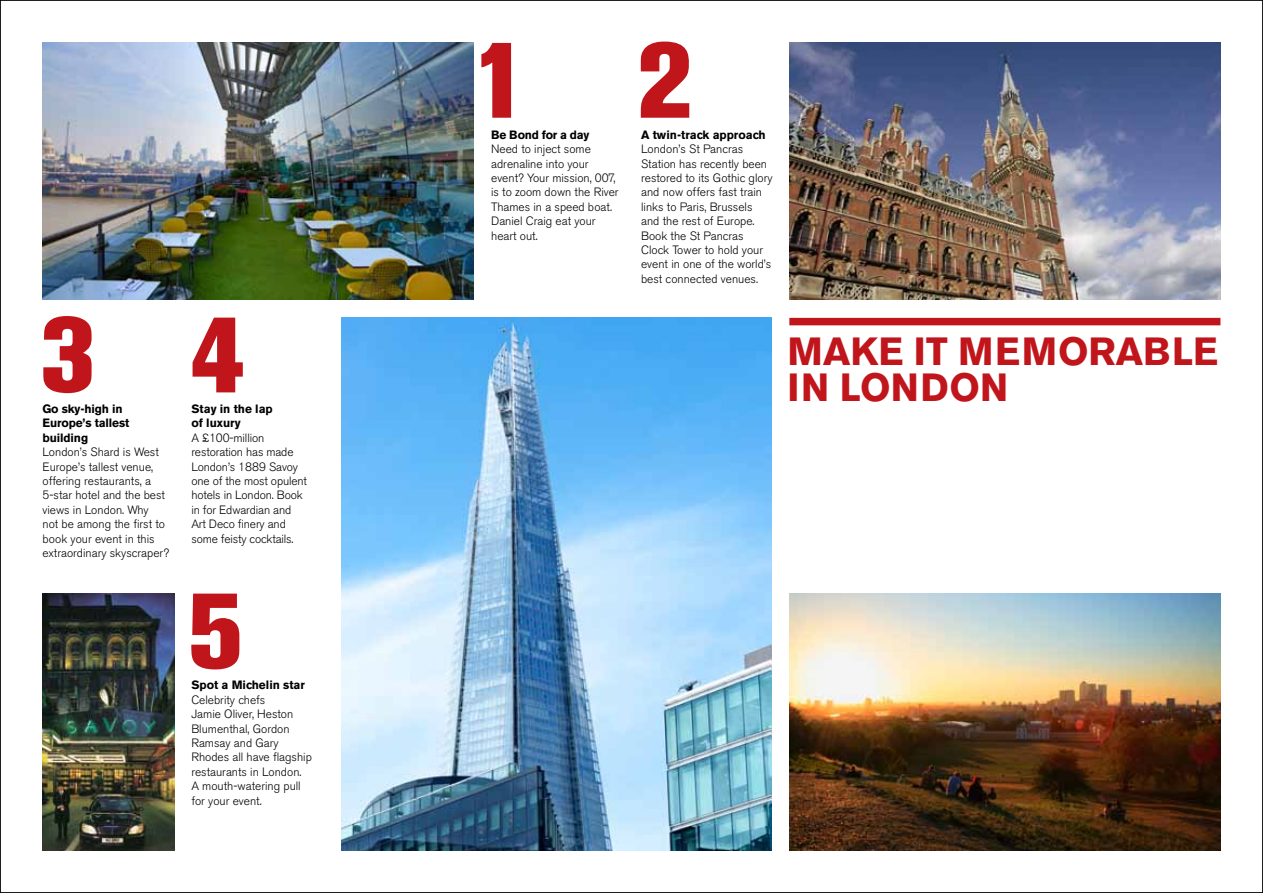
<style>
.page{position:relative;width:1263px;height:893px;background:#fff}
.page>*{position:absolute;margin:0;border:0;box-sizing:border-box;transform-origin:0 0}
.t1{font:800 105.9px "Akzidenz Grotesk BE";color:#c0151b}
.t2{font:700 39px "Akzidenz Grotesk BE";letter-spacing:.02em;color:#c0151b}
.t3{font:300 12px/14.4px "Akzidenz Grotesk BE";color:#000}
.t4{font:700 12px/14.4px "Akzidenz Grotesk BE";color:#000}
.t5{font:700 12px "Akzidenz Grotesk BE";letter-spacing:-.02em;color:#000}
</style>
<div class="page">
<img style="left:341px;top:318px;width:431px;height:532px">
<img style="left:790px;top:593px;width:430px;height:257px">
<img style="left:43px;top:43px;width:430px;height:257px">
<div style="left:789px;top:318px;width:431px;height:7px;background:#c0151b"></div>
<img style="left:790px;top:43px;width:430px;height:257px">
<img style="left:43px;top:593px;width:132px;height:257px">
<h1 class="t1" style="left:40px;top:294px;width:206px">3 4</h1>
<p class="t4" style="left:43px;top:402px;width:88px">Go sky-high in<br>Europe’s tallest building</p>
<p class="t3" style="left:43px;top:445px;width:128px">London’s Shard is West<br>Europe’s tallest venue, offering restaurants, a<br>5-star hotel and the best views in London. Why<br>not be among the first to book your event in this extraordinary skyscraper?</p>
<p class="t4" style="left:191px;top:402px;width:83px">Stay in the lap</p>
<p class="t4" style="left:191px;top:416px;width:51px">of luxury</p>
<p class="t3" style="left:191px;top:431px;width:117px">A £100-million restoration has made<br>London’s 1889 Savoy one of the most opulent hotels in London. Book in for Edwardian and<br>Art Deco finery and some feisty cocktails.</p>
<h1 class="t1" style="left:188px;top:570px;width:56px">5</h1>
<p class="t4" style="left:191px;top:678px;width:115px">Spot a Michelin star</p>
<p class="t3" style="left:191px;top:693px;width:122px">Celebrity chefs<br>Jamie Oliver, Heston<br>Blumenthal, Gordon<br>Ramsay and Gary<br>Rhodes all have flagship restaurants in London.<br>A mouth-watering pull for your event.</p>
<h1 class="t1" style="left:472px;top:19px;width:221px">1 2</h1>
<p class="t5" style="left:491px;top:128px;width:100px">Be Bond for a day</p>
<p class="t3" style="left:491px;top:142px;width:129px">Need to inject some adrenaline into your event? Your mission, 007, is to zoom down the River<br>Thames in a speed boat.<br>Daniel Craig eat your heart out.</p>
<p class="t4" style="left:641px;top:127px;width:126px">A twin-track approach</p>
<p class="t3" style="left:641px;top:142px;width:133px">London’s St Pancras<br>Station has recently been restored to its Gothic glory and now offers fast train links to Paris, Brussels and the rest of Europe.<br>Book the St Pancras<br>Clock Tower to hold your event in one of the world’s best connected venues.</p>
<h2 class="t2" style="left:788px;top:329px;width:201px">Make it memorable</h2>
<h2 class="t2" style="left:788px;top:365px;width:222px">IN LONDON</h2>
</div>
